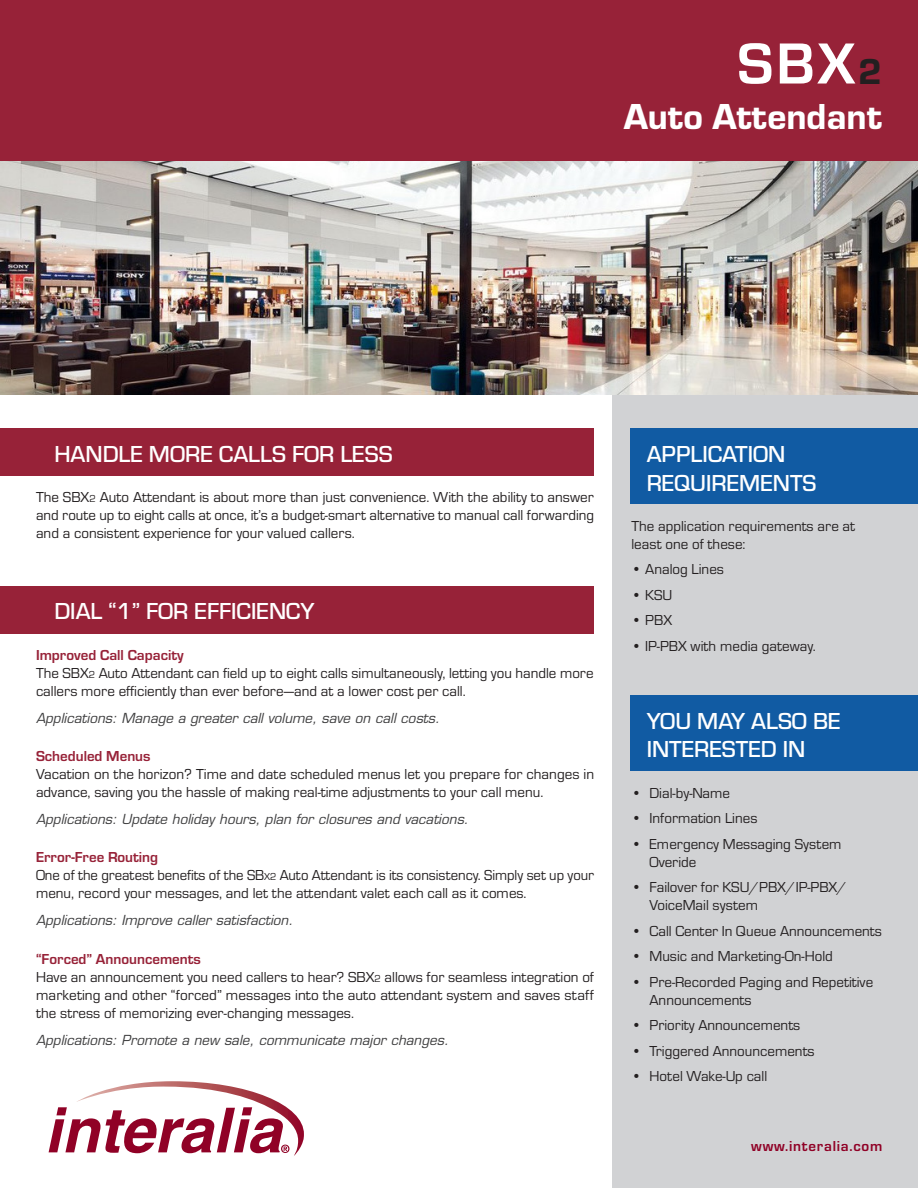
<style>
.page{position:relative;width:918px;height:1188px;background:#fff}
.page>*{position:absolute;margin:0;border:0;box-sizing:border-box;transform-origin:0 0}
.t1{font:700 60px "Eurostile T";color:#fff}
.t2{font:37.5px "Eurostile T Heav";color:#fff}
.t3{font:500 24px/28.8px "Eurostile T";color:#fff}
.body{font:15px/18px "Eurostile T";color:#231f20}
.list{font:15px/18px "Eurostile T";color:#231f20}
.subheaders{font:700 15px "Eurostile T";color:#972238}
.list-2{font:700 15px "Eurostile T";letter-spacing:.05em;color:#900126}
.applications{font:italic 13.5px "Eurostile";color:#3e3e3f}
.s1{font-family:"Eurostile T Heav";font-weight:400;font-size:37.5px;color:#231f20}
.s2{font-size:10.5px}
</style>
<div class="page">
<div style="left:0;top:0;width:918px;height:161px;background:#972238"></div>
<div style="left:612px;top:387px;width:306px;height:801px;background:#d1d2d4"></div>
<div style="left:0;top:429px;width:593px;height:47px;background:#972238"></div>
<div style="left:0;top:586px;width:593px;height:48px;background:#972238"></div>
<img style="left:0;top:161px;width:918px;height:234px">
<svg style="left:49px;top:1081px;width:255px;height:75px"></svg>
<div style="left:631px;top:429px;width:287px;height:75px;background:#115ba3"></div>
<div style="left:631px;top:695px;width:287px;height:76px;background:#115ba3"></div>
<p class="t1" style="left:737px;top:31px;width:146px">SBX<span class="s1">2</span></p>
<p class="t2" style="left:624px;top:96px;width:260px">Auto Attendant</p>
<p class="t3" style="left:54px;top:440px;width:340px">HANDLE MORE CALLS FOR LESS</p>
<p class="body" style="left:36px;top:488px;width:560px;text-align:justify">The SBX<span class="s2">2</span> Auto Attendant is about more than just convenience. With the ability to answer and route up to eight calls at once, it’s a budget-smart alternative to manual call forwarding and a consistent experience for your valued callers.</p>
<p class="t3" style="left:54px;top:597px;width:262px">DIAL “1” FOR EFFICIENCY</p>
<p class="subheaders" style="left:36px;top:647px;width:149px">Improved Call Capacity</p>
<p class="body" style="left:36px;top:664px;width:559px">The SBX<span class="s2">2</span> Auto Attendant can field up to eight calls simultaneously, letting you handle more callers more efficiently than ever before—and at a lower cost per call.</p>
<p class="applications" style="left:36px;top:710px;width:405px">Applications: Manage a greater call volume, save on call costs.</p>
<p class="subheaders" style="left:36px;top:748px;width:116px">Scheduled Menus</p>
<p class="body" style="left:36px;top:765px;width:560px">Vacation on the horizon? Time and date scheduled menus let you prepare for changes in advance, saving you the hassle of making real-time adjustments to your call menu.</p>
<p class="applications" style="left:36px;top:811px;width:434px">Applications: Update holiday hours, plan for closures and vacations.</p>
<p class="subheaders" style="left:36px;top:849px;width:124px">Error-Free Routing</p>
<p class="body" style="left:36px;top:866px;width:560px">One of the greatest benefits of the SB<span class="s2">X2</span> Auto Attendant is its consistency. Simply set up your menu, record your messages, and let the attendant valet each call as it comes.</p>
<p class="applications" style="left:36px;top:912px;width:259px">Applications: Improve caller satisfaction.</p>
<p class="subheaders" style="left:36px;top:950px;width:167px">“Forced” Announcements</p>
<p class="body" style="left:36px;top:968px;width:560px;text-align:justify">Have an announcement you need callers to hear? SBX<span class="s2">2</span> allows for seamless integration of marketing and other “forced” messages into the auto attendant system and saves staff the stress of memorizing ever-changing messages.</p>
<p class="applications" style="left:36px;top:1031px;width:414px">Applications: Promote a new sale, communicate major changes.</p>
<p class="t3" style="left:647px;top:440px;width:171px">APPLICATION<br>REQUIREMENTS</p>
<p class="list" style="left:632px;top:517px;width:225px">The application requirements are at least one of these:</p>
<p class="list" style="left:632px;top:560px;width:94px">• Analog Lines</p>
<p class="list" style="left:632px;top:586px;width:42px">• KSU</p>
<p class="list" style="left:632px;top:611px;width:42px">• PBX</p>
<p class="list" style="left:632px;top:637px;width:186px">• IP-PBX with media gateway.</p>
<p class="t3" style="left:647px;top:706px;width:196px">YOU MAY ALSO BE<br>INTERESTED IN</p>
<p class="list" style="left:632px;top:784px;width:100px">• Dial-by-Name</p>
<p class="list" style="left:632px;top:809px;width:127px">• Information Lines</p>
<p class="list" style="left:650px;top:835px;width:194px;text-indent:-18px">• Emergency Messaging System<br>Overide</p>
<p class="list" style="left:650px;top:878px;width:199px;text-indent:-18px">• Failover for KSU/PBX/IP-PBX/<br>VoiceMail system</p>
<p class="list" style="left:632px;top:922px;width:252px">• Call Center In Queue Announcements</p>
<p class="list" style="left:632px;top:947px;width:203px">• Music and Marketing-On-Hold</p>
<p class="list" style="left:650px;top:973px;width:225px;text-indent:-18px">• Pre-Recorded Paging and Repetitive<br>Announcements</p>
<p class="list" style="left:632px;top:1016px;width:170px">• Priority Announcements</p>
<p class="list" style="left:632px;top:1042px;width:185px">• Triggered Announcements</p>
<p class="list" style="left:632px;top:1067px;width:137px">• Hotel Wake-Up call</p>
<p class="list-2" style="left:751px;top:1138px;width:133px">www.interalia.com</p>
</div>
